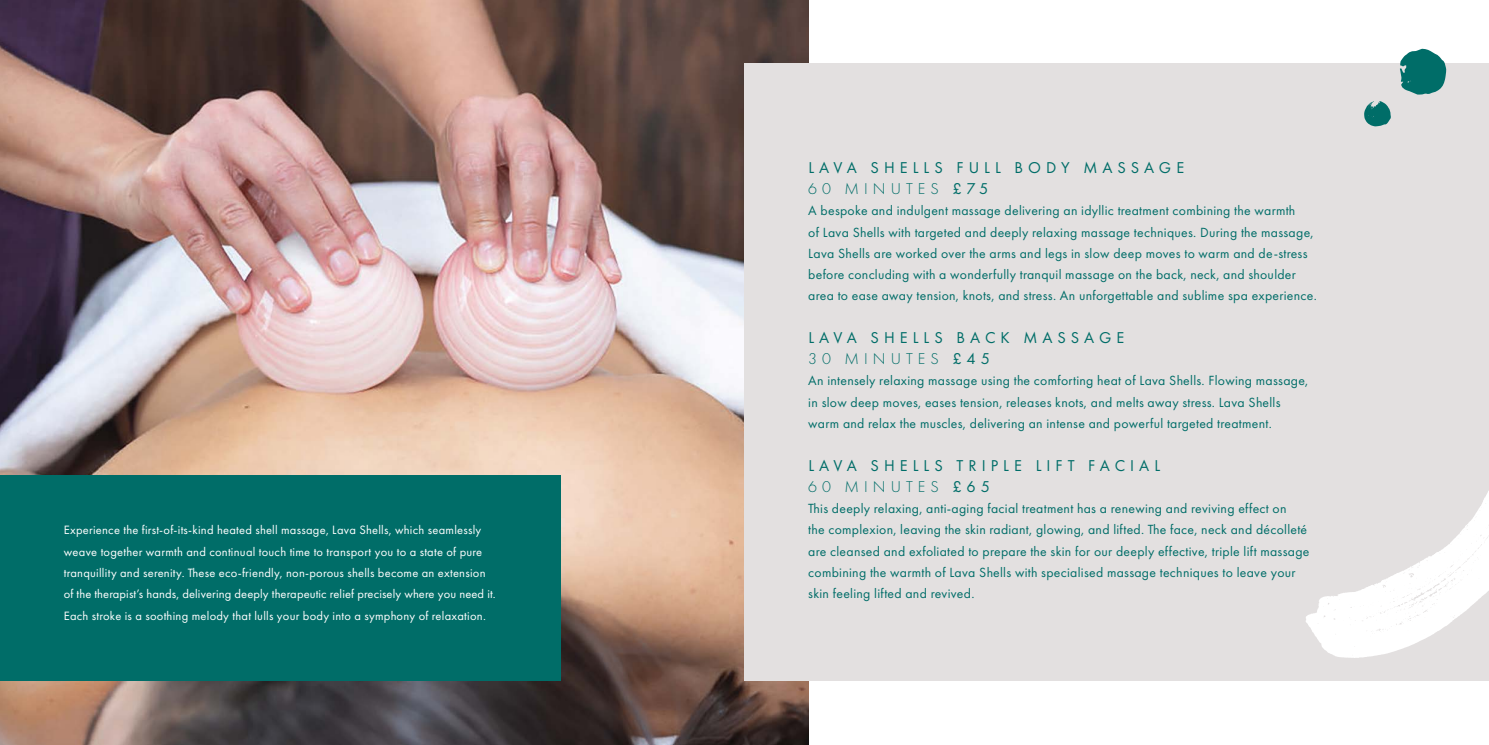
<style>
.page{position:relative;width:1489px;height:745px;background:#fff}
.page>*{position:absolute;margin:0;border:0;box-sizing:border-box;transform-origin:0 0}
.t1{font:16.25px/21.2px "Futura PT";letter-spacing:.31em;color:#006d68}
.t2{font:13.75px/21.2px "Futura PT";letter-spacing:.02em;color:#006d68}
.t3{font:12.5px/21.2px "Futura PT";letter-spacing:.02em;color:#fff}
.s1{font-weight:300}
</style>
<div class="page">
<img style="left:0;top:0;width:808px;height:744px">
<div style="left:744px;top:64px;width:744px;height:616px;background:#e3e0e0"></div>
<svg style="left:1306px;top:493px;width:182px;height:164px"></svg>
<div style="left:0;top:475px;width:560px;height:205px;background:#006d68"></div>
<svg style="left:1399px;top:49px;width:47px;height:46px"></svg>
<svg style="left:1364px;top:101px;width:26px;height:25px"></svg>
<p class="t3" style="left:64px;top:519px;width:433px">Experience the first-of-its-kind heated shell massage, Lava Shells, which seamlessly weave together warmth and continual touch time to transport you to a state of pure tranquillity and serenity. These eco-friendly, non-porous shells become an extension of the therapist’s hands, delivering deeply therapeutic relief precisely where you need it.<br>Each stroke is a soothing melody that lulls your body into a symphony of relaxation.</p>
<p class="t1" style="left:808px;top:156px;width:377px">LAVA SHELLS FULL BODY MASSAGE<br><span class="s1">60 MINUTES</span> £75</p>
<p class="t2" style="left:808px;top:200px;width:510px">A bespoke and indulgent massage delivering an idyllic treatment combining the warmth<br>of Lava Shells with targeted and deeply relaxing massage techniques. During the massage, Lava Shells are worked over the arms and legs in slow deep moves to warm and de-stress before concluding with a wonderfully tranquil massage on the back, neck, and shoulder area to ease away tension, knots, and stress. An unforgettable and sublime spa experience.</p>
<p class="t1" style="left:808px;top:326px;width:317px">LAVA SHELLS BACK MASSAGE<br><span class="s1">30 MINUTES</span> £45</p>
<p class="t2" style="left:808px;top:370px;width:501px">An intensely relaxing massage using the comforting heat of Lava Shells. Flowing massage, in slow deep moves, eases tension, releases knots, and melts away stress. Lava Shells warm and relax the muscles, delivering an intense and powerful targeted treatment.</p>
<p class="t1" style="left:808px;top:454px;width:353px">LAVA SHELLS TRIPLE LIFT FACIAL<br><span class="s1">60 MINUTES</span> £65</p>
<p class="t2" style="left:808px;top:497px;width:502px">This deeply relaxing, anti-aging facial treatment has a renewing and reviving effect on<br>the complexion, leaving the skin radiant, glowing, and lifted. The face, neck and décolleté are cleansed and exfoliated to prepare the skin for our deeply effective, triple lift massage combining the warmth of Lava Shells with specialised massage techniques to leave your skin feeling lifted and revived.</p>
</div>
